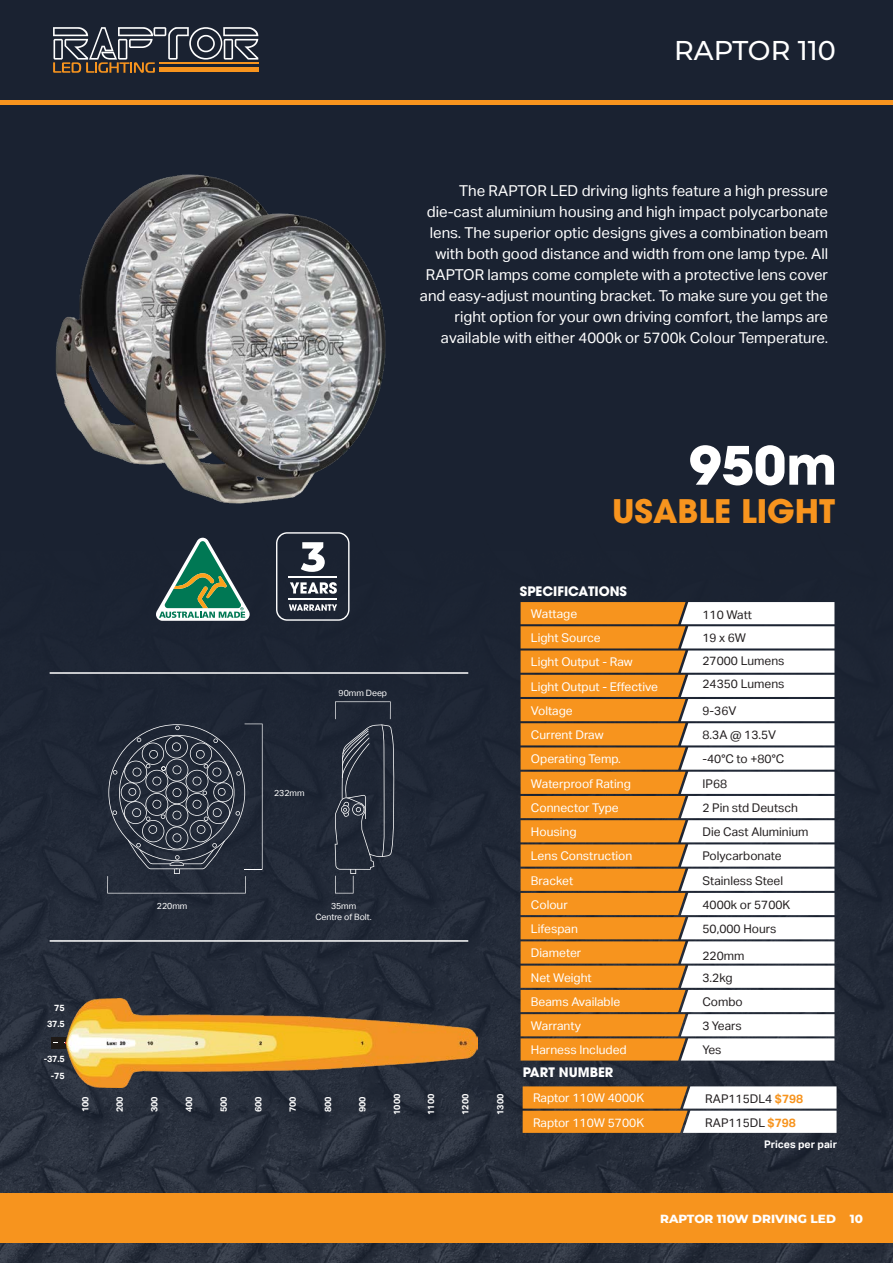
<style>
.page{position:relative;width:893px;height:1263px;background:#1a2231}
.page>*{position:absolute;margin:0;border:0;box-sizing:border-box;transform-origin:0 0}
.t1{font:700 52.35px "Avant Garde LT";color:#fff}
.t2{font:700 32.25px "Avant Garde LT";color:#f7941e}
.t3{font:500 27.15px "Montserrat";color:#fff}
.t4{font:15px/21px "Aktiv Grotesk";color:#fff;text-align:right}
.t5{font:700 13.05px "Avant Garde LT";color:#fff}
.t6{font:12px/24.3px "Aktiv Grotesk";color:#fff}
.t7{font:12px/24.3px "Aktiv Grotesk";color:#231f20}
.t8{font:800 12px "Montserrat";color:#fff}
.t9{font:700 10.5px "Aktiv Grotesk";color:#fff}
.t10{font:700 9px "Aktiv Grotesk";letter-spacing:-.025em;color:#fff}
.t11{font:8.7px/10.5px "Aktiv Grotesk";color:#fff;text-align:center}
.s1{font-weight:700;color:#f7941e}
</style>
<div class="page">
<img style="left:0;top:537px;width:893px;height:726px">
<div style="left:0;top:1193px;width:893px;height:50px;background:#f7941e"></div>
<hr style="left:0;top:101px;width:893px;height:4px;background:#f7941e">
<svg style="left:156px;top:538px;width:94px;height:83px"></svg>
<hr style="left:50px;top:672px;width:418px;height:2px;background:#fff">
<hr style="left:50px;top:940px;width:418px;height:2px;background:#fff">
<svg style="left:276px;top:532px;width:73px;height:89px"></svg>
<svg style="left:521px;top:602px;width:313px;height:458px;background:#e7b982"></svg>
<svg style="left:335px;top:701px;width:59px;height:192px"></svg>
<svg style="left:107px;top:724px;width:156px;height:169px"></svg>
<div style="left:51px;top:1037px;width:29px;height:11px;background:#1f1a17"></div>
<img style="left:67px;top:999px;width:411px;height:88px">
<img style="left:55px;top:174px;width:205px;height:290px">
<img style="left:136px;top:204px;width:250px;height:300px">
<svg style="left:53px;top:27px;width:205px;height:46px"></svg>
<svg style="left:523px;top:1086px;width:313px;height:47px;background:#edbd85"></svg>
<h3 class="t3" style="left:674px;top:32px;width:163px">RAPTOR 110</h3>
<p class="t4" style="left:420px;top:180px;width:410px">The RAPTOR LED driving lights feature a high pressure die-cast aluminium housing and high impact polycarbonate lens. The superior optic designs gives a combination beam with both good distance and width from one lamp type. All RAPTOR lamps come complete with a protective lens cover and easy-adjust mounting bracket. To make sure you get the right option for your own driving comfort, the lamps are available with either 4000k or 5700k Colour Temperature.</p>
<h1 class="t1" style="left:689px;top:431px;width:149px">950m</h1>
<h2 class="t2" style="left:612px;top:491px;width:225px">USABLE LIGHT</h2>
<p class="t10" style="left:54px;top:1002px;width:12px">75</p>
<p class="t10" style="left:47px;top:1018px;width:19px">37.5</p>
<p class="t10" style="left:44px;top:1053px;width:22px">-37.5</p>
<p class="t10" style="left:51px;top:1070px;width:15px">-75</p>
<p class="t11" style="left:339px;top:687px;width:50px">90mm Deep</p>
<p class="t11" style="left:274px;top:787px;width:32px">232mm</p>
<p class="t11" style="left:157px;top:901px;width:32px">220mm</p>
<p class="t11" style="left:315px;top:901px;width:58px">35mm<br>Centre of Bolt.</p>
<p class="t10" style="left:80px;top:1112px;width:17px;rotate:-90deg">100</p>
<p class="t10" style="left:114px;top:1112px;width:17px;rotate:-90deg">200</p>
<p class="t10" style="left:149px;top:1112px;width:17px;rotate:-90deg">300</p>
<p class="t10" style="left:183px;top:1112px;width:17px;rotate:-90deg">400</p>
<p class="t10" style="left:218px;top:1112px;width:17px;rotate:-90deg">500</p>
<p class="t10" style="left:253px;top:1112px;width:17px;rotate:-90deg">600</p>
<p class="t10" style="left:287px;top:1112px;width:17px;rotate:-90deg">700</p>
<p class="t10" style="left:322px;top:1112px;width:17px;rotate:-90deg">800</p>
<p class="t10" style="left:357px;top:1112px;width:17px;rotate:-90deg">900</p>
<p class="t10" style="left:391px;top:1115px;width:22px;rotate:-90deg">1000</p>
<p class="t10" style="left:425px;top:1115px;width:22px;rotate:-90deg">1100</p>
<p class="t10" style="left:460px;top:1115px;width:22px;rotate:-90deg">1200</p>
<p class="t10" style="left:495px;top:1115px;width:22px;rotate:-90deg">1300</p>
<p class="t5" style="left:520px;top:583px;width:109px">SPECIFICATIONS</p>
<p class="t6" style="left:531px;top:601px;width:129px">Wattage<br>Light Source<br>Light Output - Raw<br>Light Output - Effective<br>Voltage<br>Current Draw<br>Operating Temp.<br>Waterproof Rating<br>Connector Type<br>Housing<br>Lens Construction<br>Bracket<br>Colour<br>Lifespan<br>Diameter<br>Net Weight<br>Beams Available<br>Warranty<br>Harness Included</p>
<p class="t7" style="left:702px;top:603px;width:83px;line-height:23.1px">110 Watt<br>19 x 6W<br>27000 Lumens<br>24350 Lumens</p>
<p class="t7" style="left:702px;top:698px;width:108px">9-36V<br>8.3A @ 13.5V -40°C to +80°C<br>IP68<br>2 Pin std Deutsch<br>Die Cast Aluminium<br>Polycarbonate<br>Stainless Steel<br>4000k or 5700K<br>50,000 Hours</p>
<p class="t7" style="left:702px;top:944px;width:43px;line-height:21.9px">220mm<br>3.2kg</p>
<p class="t7" style="left:702px;top:989px;width:42px">Combo<br>3 Years</p>
<p class="t7" style="left:702px;top:1037px;width:21px">Yes</p>
<p class="t5" style="left:523px;top:1064px;width:92px">PART NUMBER</p>
<p class="t6" style="left:533px;top:1086px;width:113px">Raptor 110W 4000K</p>
<p class="t7" style="left:705px;top:1086px;width:100px">RAP115DL4 <span class="s1">$798</span></p>
<p class="t6" style="left:533px;top:1110px;width:113px">Raptor 110W 5700K</p>
<p class="t7" style="left:705px;top:1110px;width:92px">RAP115DL <span class="s1">$798</span></p>
<p class="t9" style="left:764px;top:1138px;width:75px">Prices per pair</p>
<p class="t8" style="left:660px;top:1209px;width:204px">RAPTOR 110W DRIVING LED 10</p>
</div>
